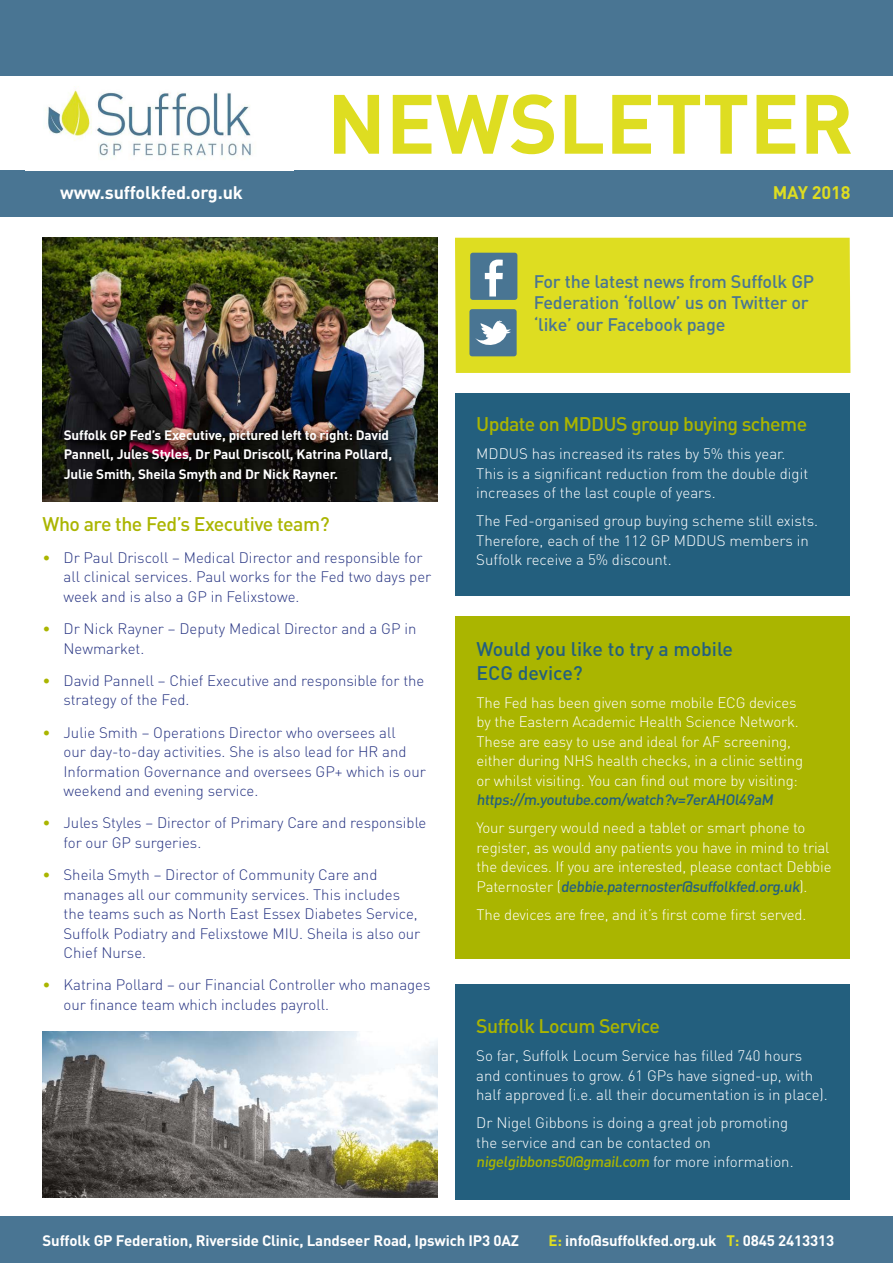
<style>
.page{position:relative;width:893px;height:1263px;background:#fff}
.page>*{position:absolute;margin:0;border:0;box-sizing:border-box;transform-origin:0 0}
.t1{font:700 82.65px "DIN";color:#dedd21}
.t2{font:500 19.5px "DIN";letter-spacing:-.03em;color:#aab500}
.t3{font:500 19.5px/24px "DIN";color:#235f7e}
.t4{font:500 18px/21.6px "DIN";letter-spacing:-.01em;color:#497593}
.t5{font:700 18px "DIN";letter-spacing:-.01em;color:#fff}
.t6{font:700 18px "DIN";letter-spacing:-.01em;color:#dedd21}
.t7{font:300 15px/19.5px "DIN";letter-spacing:-.01em;color:#fff}
.t8{font:300 15px/19.5px "DIN";color:#283583}
.t9{font:700 15px "DIN";letter-spacing:-.01em;color:#fff}
.t10{font:500 15px "DIN";color:#235f7e}
.t11{font:700 13.5px/19.5px "DIN";letter-spacing:-.01em;color:#fff}
.s1{color:#aab500}
.s2{font-weight:500;color:#235f7e}
.s3{font-weight:500;color:#aab500}
.s4{color:#dedd21}
</style>
<div class="page">
<div style="left:0;top:0;width:893px;height:217px;background:#497593"></div>
<div style="left:0;top:1216px;width:893px;height:47px;background:#497593"></div>
<div style="left:0;top:77px;width:893px;height:93px;background:#fff"></div>
<img style="left:45px;top:86px;width:206px;height:73px">
<div style="left:455px;top:238px;width:395px;height:135px;background:#dedd21"></div>
<div style="left:469px;top:309px;width:48px;height:47px;background:#497593;border-radius:3px"></div>
<svg style="left:475px;top:320px;width:36px;height:25px"></svg>
<div style="left:470px;top:253px;width:47px;height:47px;background:#497593;border-radius:3px"></div>
<svg style="left:485px;top:260px;width:18px;height:36px"></svg>
<img style="left:43px;top:1031px;width:395px;height:166px">
<img style="left:43px;top:237px;width:395px;height:264px">
<div style="left:455px;top:394px;width:395px;height:202px;background:#235f7e"></div>
<div style="left:455px;top:984px;width:395px;height:216px;background:#235f7e"></div>
<div style="left:455px;top:617px;width:395px;height:342px;background:#aab500"></div>
<h1 class="t1" style="left:327px;top:70px;width:528px">NEWSLETTER</h1>
<p class="t5" style="left:60px;top:181px;width:184px">www.suffolkfed.org.uk</p>
<p class="t6" style="left:773px;top:181px;width:79px">MAY 2018</p>
<p class="t11" style="left:64px;top:424px;width:330px">Suffolk GP Fed’s Executive, pictured left to right: David<br>Pannell, Jules Styles, Dr Paul Driscoll, Katrina Pollard,<br>Julie Smith, Sheila Smyth and Dr Nick Rayner.</p>
<h2 class="t2" style="left:43px;top:511px;width:289px">Who are the Fed’s Executive team?</h2>
<p class="t8" style="left:64px;top:548px;width:369px;text-indent:-21px"><span class="s1">•</span> Dr Paul Driscoll – Medical Director and responsible for all clinical services. Paul works for the Fed two days per week and is also a GP in Felixstowe.</p>
<p class="t8" style="left:64px;top:619px;width:354px;text-indent:-21px"><span class="s1">•</span> Dr Nick Rayner – Deputy Medical Director and a GP in<br>Newmarket.</p>
<p class="t8" style="left:64px;top:671px;width:362px;text-indent:-21px"><span class="s1">•</span> David Pannell – Chief Executive and responsible for the strategy of the Fed.</p>
<p class="t8" style="left:64px;top:722px;width:364px;text-indent:-21px"><span class="s1">•</span> Julie Smith – Operations Director who oversees all<br>our day-to-day activities. She is also lead for HR and Information Governance and oversees GP+ which is our weekend and evening service.</p>
<p class="t8" style="left:64px;top:813px;width:364px;text-indent:-21px"><span class="s1">•</span> Jules Styles – Director of Primary Care and responsible for our GP surgeries.</p>
<p class="t8" style="left:64px;top:865px;width:358px;text-indent:-21px"><span class="s1">•</span> Sheila Smyth – Director of Community Care and manages all our community services. This includes the teams such as North East Essex Diabetes Service, Suffolk Podiatry and Felixstowe MIU. Sheila is also our Chief Nurse.</p>
<p class="t8" style="left:64px;top:975px;width:369px;text-indent:-21px"><span class="s1">•</span> Katrina Pollard – our Financial Controller who manages our finance team which includes payroll.</p>
<p class="t4" style="left:534px;top:270px;width:282px">For the latest news from Suffolk GP<br>Federation ‘follow’ us on Twitter or ‘like’ our Facebook page</p>
<h2 class="t2" style="left:476px;top:412px;width:332px">Update on MDDUS group buying scheme</h2>
<p class="t7" style="left:476px;top:444px;width:333px">MDDUS has increased its rates by 5% this year.<br>This is a significant reduction from the double digit increases of the last couple of years.</p>
<p class="t7" style="left:476px;top:511px;width:343px">The Fed-organised group buying scheme still exists.<br>Therefore, each of the 112 GP MDDUS members in<br>Suffolk receive a 5% discount.</p>
<h2 class="t3" style="left:476px;top:636px;width:258px">Would you like to try a mobile<br>ECG device?</h2>
<p class="t7" style="left:476px;top:692px;width:328px">The Fed has been given some mobile ECG devices by the Eastern Academic Health Science Network.<br>These are easy to use and ideal for AF screening, either during NHS health checks, in a clinic setting or whilst visiting. You can find out more by visiting:</p>
<p class="t10" style="left:476px;top:790px;width:301px">https://m.youtube.com/watch?v=7erAHOl49aM</p>
<p class="t7" style="left:476px;top:818px;width:357px">Your surgery would need a tablet or smart phone to register, as would any patients you have in mind to trial the devices. If you are interested, please contact Debbie P a t e r n o s t e r ( <span class="s2">debbie.paternoster@suffolkfed.org.uk</span>) .</p>
<p class="t7" style="left:476px;top:904px;width:331px">The devices are free, and it’s first come first served.</p>
<h2 class="t2" style="left:476px;top:1014px;width:185px">Suffolk Locum Service</h2>
<p class="t7" style="left:476px;top:1046px;width:353px">So far, Suffolk Locum Service has filled 740 hours and continues to grow. 61 GPs have signed-up, with half approved (i.e. all their documentation is in place).</p>
<p class="t7" style="left:476px;top:1113px;width:319px">Dr Nigel Gibbons is doing a great job promoting the service and can be contacted on <span class="s3">nigelgibbons50@gmail.com</span> fo r m o re i n fo r m a t i o n .</p>
<p class="t9" style="left:43px;top:1231px;width:478px">Suffolk GP Federation, Riverside Clinic, Landseer Road, Ipswich IP3 0AZ</p>
<p class="t9" style="left:548px;top:1231px;width:287px"><span class="s4">E:</span> info@suffolkfed.org.uk <span class="s4">T:</span> 0845 2413313</p>
</div>
